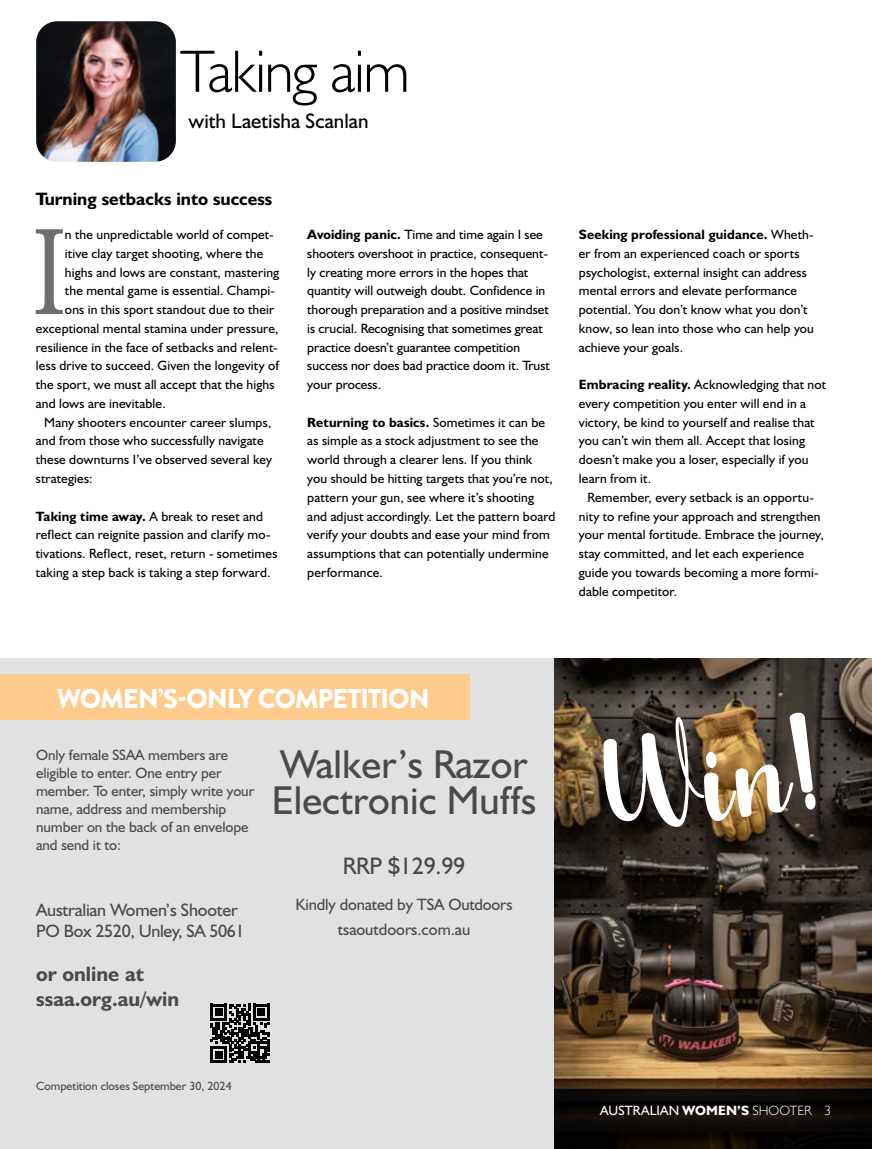
<style>
.page{position:relative;width:872px;height:1149px;background:#fff}
.page>*{position:absolute;margin:0;border:0;box-sizing:border-box;transform-origin:0 0}
.t1{font:117.6px "Century Oldstyle BT";color:#6d6e71;scale:.8 1}
.t2{font:99.9px "Chocolate";color:#fff}
.t3{font:300 60px "Humanist 521 BT";letter-spacing:-.025em;color:#000}
.t4{font:40.5px/36px "Humanist 521 BT";color:#4a4a4d}
.t5{font:900 27.15px "Brandon Grotesque";letter-spacing:-.045em;color:#fff}
.t6{font:24px "Humanist 521 BT";letter-spacing:-.01em;color:#4a4a4d}
.t7{font:21px "Humanist 521 BT";color:#000}
.t8{font:700 20.85px/25px "Humanist 521 BT";color:#4a4a4d}
.t9{font:18px/21.6px "Humanist 521 BT";letter-spacing:-.01em;color:#4a4a4d}
.t10{font:700 18px "Humanist 521 BT";color:#000}
.t11{font:16.5px/25.8px "Humanist 521 BT";letter-spacing:-.01em;color:#4a4a4d;text-align:center}
.t12{font:15px/18px "Humanist 521 BT";letter-spacing:-.005em;color:#4a4a4d}
.t13{font:13.5px/18.8px "Humanist 521 BT";letter-spacing:.01em;color:#000}
.t14{font:13.5px "Humanist 521 BT";letter-spacing:.01em;color:#fff}
.t15{font:12px "Humanist 521 BT";color:#4a4a4d}
.s1{font-weight:700}
.s2{font-weight:300}
</style>
<div class="page">
<img style="left:36px;top:21px;width:140px;height:141px">
<div style="left:0;top:658px;width:872px;height:490px;background:#e0e1e2"></div>
<div style="left:0;top:673px;width:469px;height:46px;background:#fecb8d"></div>
<svg style="left:210px;top:1003px;width:59px;height:59px"></svg>
<img style="left:554px;top:658px;width:318px;height:490px">
<h3 class="t3" style="left:180px;top:34px;width:231px">Taking aim</h3>
<h3 class="t7" style="left:189px;top:107px;width:181px">with Laetisha Scanlan</h3>
<h3 class="t10" style="left:36px;top:187px;width:238px">Turning setbacks into success</h3>
<h1 class="t1" style="left:34px;top:201px;width:41px">I</h1>
<p class="t13" style="left:65px;top:225px;width:210px">n the unpredictable world of compet-</p>
<p class="t13" style="left:65px;top:243px;width:200px">itive clay target shooting, where the</p>
<p class="t13" style="left:65px;top:262px;width:216px">highs and lows are constant, mastering</p>
<p class="t13" style="left:65px;top:281px;width:212px">the mental game is essential. Champi-</p>
<p class="t13" style="left:65px;top:300px;width:211px">ons in this sport standout due to their</p>
<p class="t13" style="left:36px;top:318px;width:244px">exceptional mental stamina under pressure,</p>
<p class="t13" style="left:36px;top:337px;width:243px">resilience in the face of setbacks and relent-</p>
<p class="t13" style="left:36px;top:356px;width:245px">less drive to succeed. Given the longevity of</p>
<p class="t13" style="left:36px;top:375px;width:240px">the sport, we must all accept that the highs</p>
<p class="t13" style="left:36px;top:393px;width:131px">and lows are inevitable.</p>
<p class="t13" style="left:44px;top:412px;width:229px">Many shooters encounter career slumps,</p>
<p class="t13" style="left:36px;top:431px;width:229px">and from those who successfully navigate</p>
<p class="t13" style="left:36px;top:450px;width:238px">these downturns I’ve observed several key</p>
<p class="t13" style="left:36px;top:468px;width:58px">strategies:</p>
<p class="t13" style="left:36px;top:506px;width:243px"><span class="s1">Taking time away.</span> A break to reset and reflect can reignite passion and clarify mo&shy;tivations. Reflect, reset, return - sometimes taking a step back is taking a step forward.</p>
<p class="t13" style="left:307px;top:225px;width:244px"><span class="s1">Avoiding panic.</span> Time and time again I see shooters overshoot in practice, consequent&shy;ly creating more errors in the hopes that quantity will outweigh doubt. Confidence in thorough preparation and a positive mindset is crucial. Recognising that sometimes great practice doesn’t guarantee competition success nor does bad practice doom it. Trust your process.</p>
<p class="t13" style="left:307px;top:412px;width:250px"><span class="s1">Returning to basics.</span> Sometimes it can be as simple as a stock adjustment to see the world through a clearer lens. If you think you should be hitting targets that you’re not, pattern your gun, see where it’s shooting and adjust accordingly. Let the pattern board verify your doubts and ease your mind from assumptions that can potentially undermine performance.</p>
<p class="t13" style="left:579px;top:225px;width:237px"><span class="s1">Seeking professional guidance.</span> Wheth&shy;er from an experienced coach or sports psychologist, external insight can address mental errors and elevate performance potential. You don’t know what you don’t know, so lean into those who can help you achieve your goals.</p>
<p class="t13" style="left:579px;top:375px;width:249px"><span class="s1">Embracing reality.</span> Acknowledging that not every competition you enter will end in a victory, be kind to yourself and realise that you can’t win them all. Accept that losing doesn’t make you a loser, especially if you learn from it.</p>
<p class="t13" style="left:579px;top:487px;width:246px;text-indent:8px">Remember, every setback is an opportu&shy;nity to refine your approach and strengthen your mental fortitude. Embrace the journey, stay committed, and let each experience guide you towards becoming a more formi&shy;dable competitor.</p>
<h3 class="t5" style="left:57px;top:678px;width:374px">WOMEN’S-ONLY COMPETITION</h3>
<p class="t12" style="left:36px;top:745px;width:220px">Only female SSAA members are eligible to enter. One entry per member. To enter, simply write your name, address and membership number on the back of an envelope and send it to:</p>
<h3 class="t9" style="left:36px;top:897px;width:210px">Australian Women’s Shooter<br>PO Box 2520, Unley, SA 5061</h3>
<h3 class="t8" style="left:36px;top:960px;width:145px">or online at ssaa.org.au/win</h3>
<h3 class="t4" style="left:272px;top:744px;width:266px">Walker’s Razor<br>Electronic Muffs</h3>
<h3 class="t6" style="left:343px;top:850px;width:124px">RRP $129.99</h3>
<p class="t11" style="left:296px;top:890px;width:218px">Kindly donated by TSA Outdoors tsaoutdoors.com.au</p>
<p class="t15" style="left:36px;top:1078px;width:197px">Competition closes September 30, 2024</p>
<h2 class="t2" style="left:594px;top:742px;width:218px;rotate:-8deg">Win!</h2>
<p class="t14" style="left:600px;top:1101px;width:233px">AUSTRALIAN <span class="s1">WOMEN’S</span> <span class="s2">SHOOTER 3</span></p>
</div>
